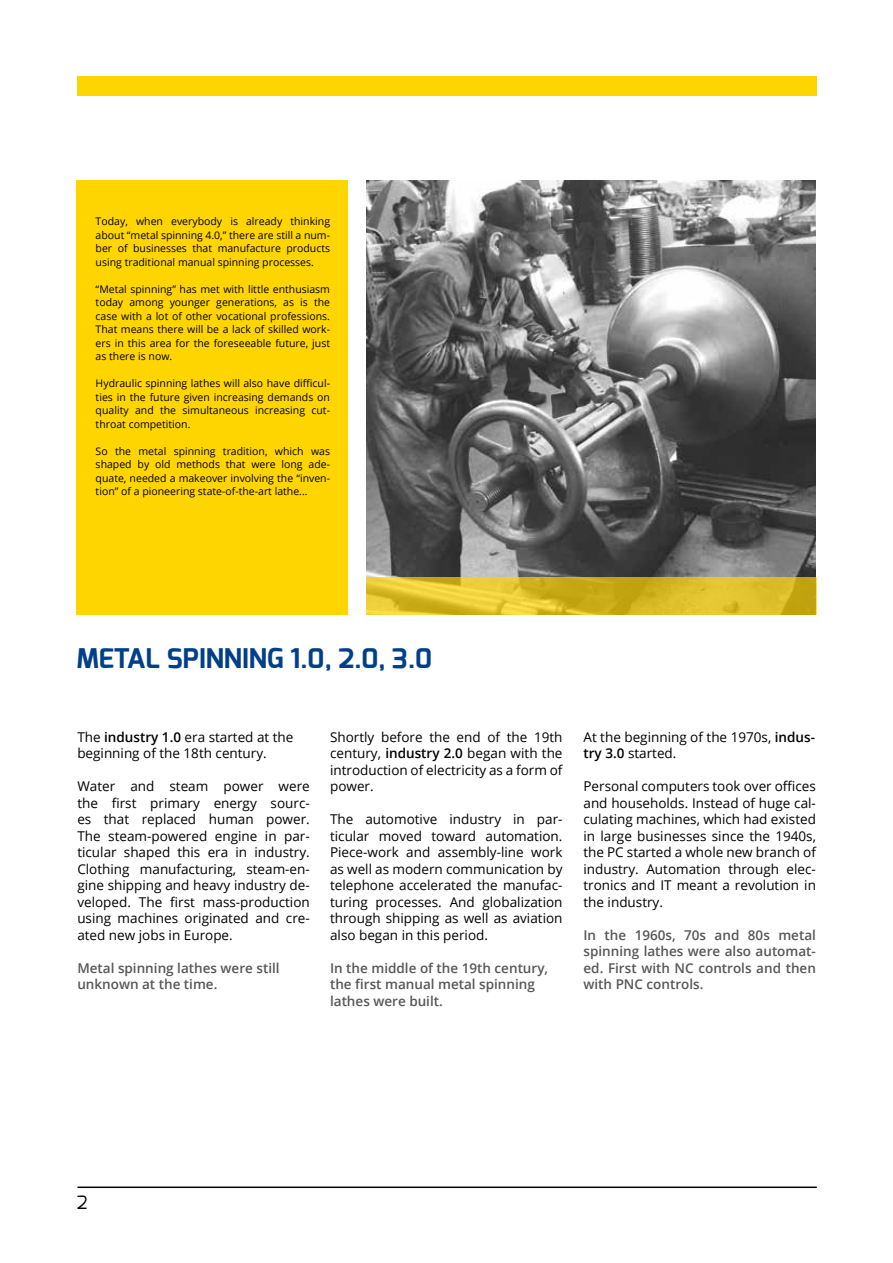
<style>
.page{position:relative;width:893px;height:1263px;background:#fff}
.page>*{position:absolute;margin:0;border:0;box-sizing:border-box;transform-origin:0 0}
.t1{font:700 27px "Exo";color:#014089}
.t2{font:18px "Exo";color:#000}
.t3{font:13.5px/16.5px "Open Sans";color:#000;text-align:justify}
.t4{font:600 13.5px/16.5px "Open Sans";color:#575756}
.t5{font:10.5px/13.5px "Open Sans";color:#000;text-align:justify}
.s1{font-weight:600}
</style>
<div class="page">
<div style="left:77px;top:77px;width:740px;height:19px;background:#ffd500"></div>
<hr style="left:77px;top:1186px;width:740px;height:2px;background:#000">
<img style="left:366px;top:181px;width:450px;height:397px">
<div style="left:76px;top:180px;width:271px;height:435px;background:#ffd500"></div>
<svg style="left:366px;top:578px;width:451px;height:37px;background:#d9bc27"></svg>
<p class="t5" style="left:96px;top:214px;width:236px">Today, when everybody is already thinking about “metal spinning 4.0,” there are still a num&shy;ber of businesses that manufacture products using traditional manual spinning processes.</p>
<p class="t5" style="left:96px;top:282px;width:236px">“Metal spinning” has met with little enthusiasm today among younger generations, as is the case with a lot of other vocational professions.<br>That means there will be a lack of skilled work&shy;ers in this area for the foreseeable future, just as there is now.</p>
<p class="t5" style="left:96px;top:376px;width:236px">Hydraulic spinning lathes will also have difficul&shy;ties in the future given increasing demands on quality and the simultaneous increasing cut&shy;throat competition.</p>
<p class="t5" style="left:96px;top:444px;width:236px">So the metal spinning tradition, which was shaped by old methods that were long ade&shy;quate, needed a makeover involving the “inven&shy;tion” of a pioneering state-of-the-art lathe...</p>
<h1 class="t1" style="left:76px;top:643px;width:357px">METAL SPINNING 1.0, 2.0, 3.0</h1>
<p class="t3" style="left:77px;top:728px;width:218px">The <span class="s1">industry 1.0</span> era started at the beginning of the 18th century.</p>
<p class="t3" style="left:77px;top:778px;width:234px">Water and steam power were the first primary energy sourc&shy;es that replaced human power.<br>The steam-powered engine in par&shy;ticular shaped this era in industry.<br>Clothing manufacturing, steam-en&shy;gine shipping and heavy industry de&shy;veloped. The first mass-production using machines originated and cre&shy;ated new jobs in Europe.</p>
<p class="t4" style="left:77px;top:959px;width:204px">Metal spinning lathes were still unknown at the time.</p>
<p class="t3" style="left:330px;top:728px;width:234px">Shortly before the end of the 19th century, <span class="s1">industry 2.0</span> began with the introduction of electricity as a form of power.</p>
<p class="t3" style="left:330px;top:810px;width:234px">The automotive industry in par&shy;ticular moved toward automation.<br>Piece-work and assembly-line work as well as modern communication by telephone accelerated the manufac&shy;turing processes. And globalization through shipping as well as aviation also began in this period.</p>
<p class="t4" style="left:330px;top:959px;width:220px">In the middle of the 19th century, the first manual metal spinning lathes were built.</p>
<p class="t3" style="left:583px;top:728px;width:233px">At the beginning of the 1970s, <span class="s1">indus&shy;try 3.0</span> started.</p>
<p class="t3" style="left:583px;top:777px;width:234px">Personal computers took over offices and households. Instead of huge cal&shy;culating machines, which had existed in large businesses since the 1940s, the PC started a whole new branch of industry. Automation through elec&shy;tronics and IT meant a revolution in the industry.</p>
<p class="t4" style="left:583px;top:926px;width:234px;text-align:justify">In the 1960s, 70s and 80s metal spinning lathes were also automat&shy;ed. First with NC controls and then with PNC controls.</p>
<h2 class="t2" style="left:77px;top:1193px;width:12px">2</h2>
</div>
